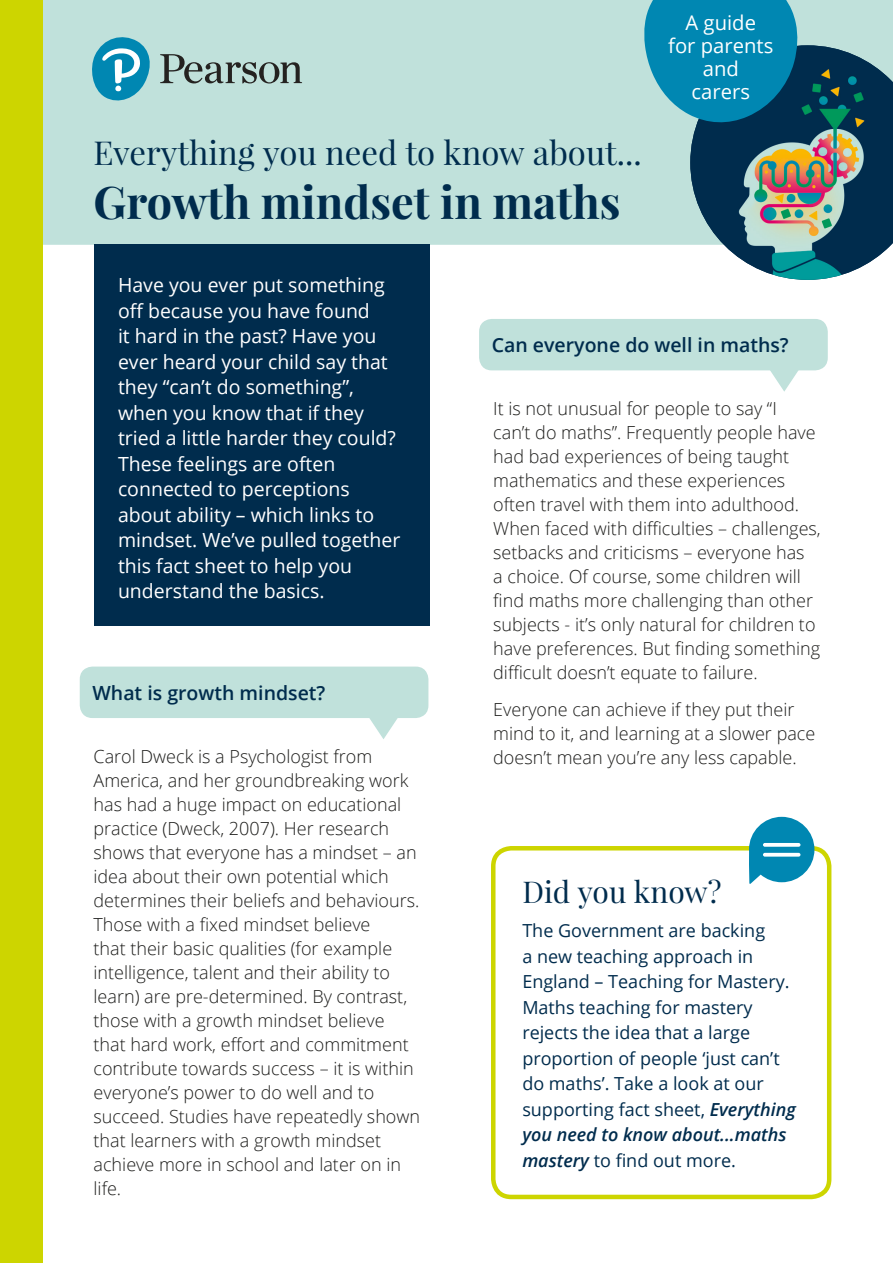
<style>
.page{position:relative;width:893px;height:1263px;background:#fff}
.page>*{position:absolute;margin:0;border:0;box-sizing:border-box;transform-origin:0 0}
.t1{font:700 45px "Playfair Display";color:#002c4d}
.t2{font:33px "Playfair Display";color:#002c4d}
.bodytext{font:30px "Playfair Display";color:#002c4d}
.t3{font:20.25px/23px "Open Sans";color:#fff;text-align:center}
.bodytext-2{font:19.5px/25.5px "Open Sans";color:#fff}
.question{font:600 19.5px "Open Sans";color:#002c4d}
.bodytext-3{font:300 18px/24px "Open Sans";color:#1d1d1b}
.bodytext-4{font:18px/25.5px "Open Sans";color:#002c4d}
.s1{font-weight:600;font-style:italic}
</style>
<div class="page">
<div style="left:43px;top:0;width:850px;height:245px;background:#c0e1db"></div>
<svg style="left:160px;top:54px;width:142px;height:29px;background:#93aaa5"></svg>
<svg style="left:89px;top:33px;width:65px;height:72px;background:#66b6ca"></svg>
<div style="left:0;top:0;width:43px;height:1263px;background:#cdd500"></div>
<img style="left:690px;top:45px;width:203px;height:235px">
<svg style="left:643px;top:0;width:155px;height:125px;background:#1387ac"></svg>
<div style="left:80px;top:666px;width:348px;height:52px;background:#c0e1db;border-radius:13px"></div>
<svg style="left:369px;top:718px;width:29px;height:21px"></svg>
<div style="left:479px;top:319px;width:349px;height:51px;background:#c0e1db;border-radius:13px"></div>
<svg style="left:769px;top:370px;width:30px;height:22px"></svg>
<div style="left:94px;top:245px;width:335px;height:381px;background:#002c4d"></div>
<div style="left:491px;top:846px;width:340px;height:353px;border:4px solid #cdd500;border-radius:18px"></div>
<svg style="left:749px;top:817px;width:65px;height:67px"></svg>
<svg style="left:763px;top:853px;width:37px;height:4px"></svg>
<svg style="left:763px;top:843px;width:37px;height:4px"></svg>
<p class="t2" style="left:94px;top:132px;width:550px">Everything you need to know about...</p>
<p class="t1" style="left:94px;top:173px;width:528px">Growth mindset in maths</p>
<p class="t3" style="left:668px;top:11px;width:107px">A guide<br>for parents and<br>carers</p>
<p class="bodytext-2" style="left:118px;top:272px;width:284px">Have you ever put something off because you have found<br>it hard in the past? Have you ever heard your child say that they “can’t do something”, when you know that if they tried a little harder they could?<br>These feelings are often connected to perceptions about ability – which links to mindset. We’ve pulled together this fact sheet to help you understand the basics.</p>
<p class="question" style="left:93px;top:679px;width:234px">What is growth mindset?</p>
<p class="bodytext-3" style="left:94px;top:744px;width:328px">Carol Dweck is a Psychologist from America, and her groundbreaking work has had a huge impact on educational practice (Dweck, 2007). Her research shows that everyone has a mindset – an idea about their own potential which determines their beliefs and behaviours.<br>Those with a fixed mindset believe<br>that their basic qualities (for example intelligence, talent and their ability to learn) are pre-determined. By contrast, those with a growth mindset believe that hard work, effort and commitment contribute towards success – it is within everyone’s power to do well and to succeed. Studies have repeatedly shown that learners with a growth mindset achieve more in school and later on in life.</p>
<p class="question" style="left:492px;top:332px;width:298px">Can everyone do well in maths?</p>
<p class="bodytext-3" style="left:493px;top:396px;width:329px">It is not unusual for people to say “I<br>can’t do maths”. Frequently people have had bad experiences of being taught mathematics and these experiences often travel with them into adulthood.<br>When faced with difficulties – challenges, setbacks and criticisms – everyone has<br>a choice. Of course, some children will find maths more challenging than other subjects - it’s only natural for children to have preferences. But finding something difficult doesn’t equate to failure.</p>
<p class="bodytext-3" style="left:493px;top:697px;width:324px">Everyone can achieve if they put their mind to it, and learning at a slower pace doesn’t mean you’re any less capable.</p>
<p class="bodytext" style="left:522px;top:873px;width:201px">Did you know?</p>
<p class="bodytext-4" style="left:522px;top:917px;width:275px">The Government are backing<br>a new teaching approach in<br>England – Teaching for Mastery.<br>Maths teaching for mastery rejects the idea that a large proportion of people ‘just can’t do maths’. Take a look at our supporting fact sheet, <span class="s1">Everything you need to know about...maths mastery</span> to find out more.</p>
</div>
